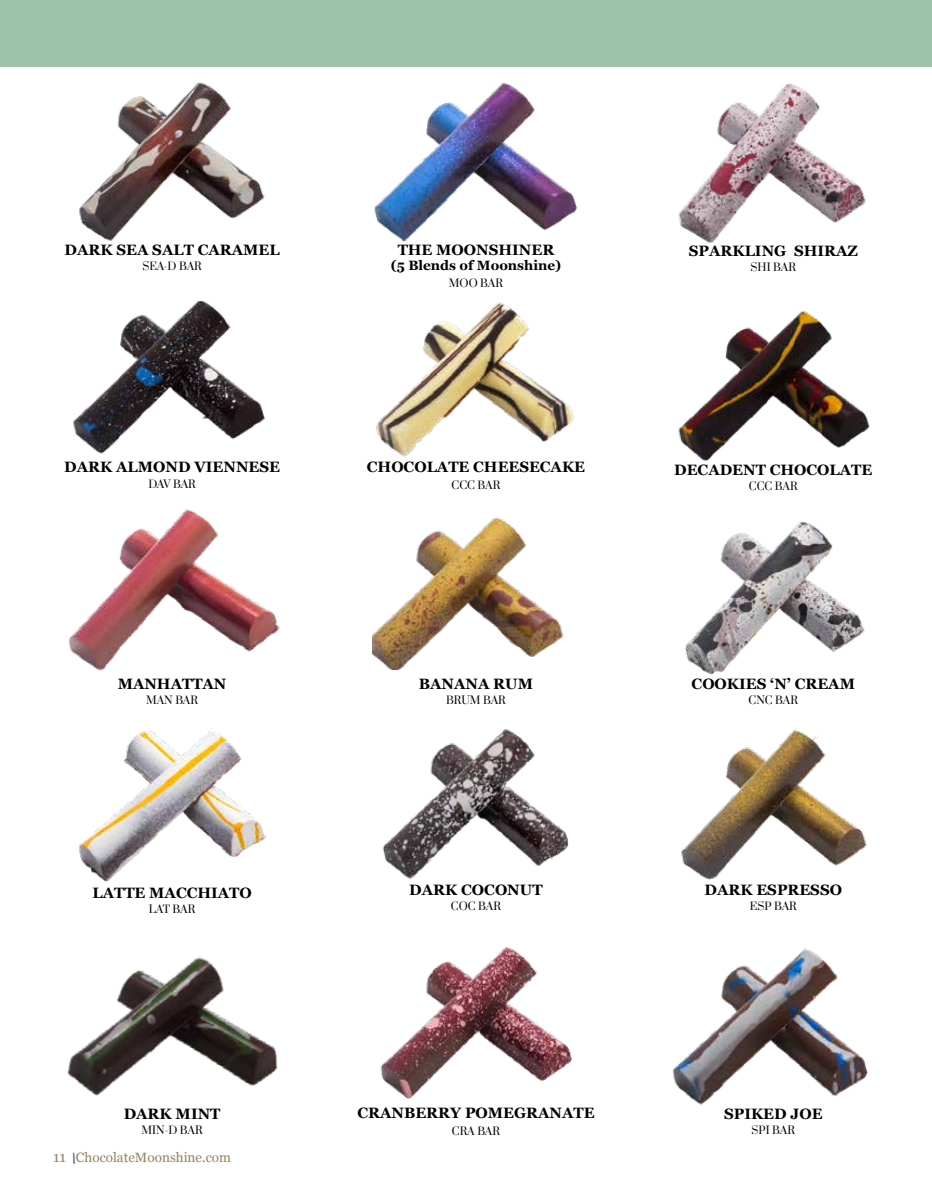
<style>
.page{position:relative;width:932px;height:1202px;background:#fff}
.page>*{position:absolute;margin:0;border:0;box-sizing:border-box;transform-origin:0 0}
.t1{font:700 15px "Georgia";color:#000}
.t2{font:13.5px "Georgia";color:#97815e}
.t3{font:700 13.5px "Georgia";color:#000}
.t4{font:10.5px "Prata";color:#000}
.s1{font-size:15px}
</style>
<div class="page">
<div style="left:0;top:0;width:932px;height:66px;background:#9dc4aa"></div>
<img style="left:672px;top:948px;width:196px;height:157px">
<img style="left:374px;top:82px;width:204px;height:160px">
<img style="left:376px;top:302px;width:198px;height:155px">
<img style="left:685px;top:521px;width:180px;height:153px">
<img style="left:380px;top:947px;width:193px;height:153px">
<img style="left:73px;top:301px;width:192px;height:153px">
<img style="left:678px;top:311px;width:192px;height:150px">
<img style="left:382px;top:729px;width:187px;height:150px">
<img style="left:681px;top:728px;width:186px;height:152px">
<img style="left:67px;top:957px;width:211px;height:139px">
<img style="left:79px;top:82px;width:186px;height:159px">
<img style="left:79px;top:728px;width:187px;height:154px">
<svg style="left:73px;top:1152px;width:2px;height:12px"></svg>
<img style="left:678px;top:83px;width:188px;height:161px">
<img style="left:372px;top:517px;width:192px;height:152px">
<img style="left:69px;top:509px;width:211px;height:162px">
<p class="t1" style="left:65px;top:238px;width:216px">DARK SEA SALT CARAMEL</p>
<p class="t4" style="left:142px;top:257px;width:61px">SEA-D BAR</p>
<p class="t1" style="left:397px;top:238px;width:158px">THE MOONSHINER</p>
<p class="t3" style="left:391px;top:255px;width:172px">(5 Blends of Moonshine)</p>
<p class="t4" style="left:449px;top:274px;width:56px">MOO BAR</p>
<p class="t1" style="left:688px;top:240px;width:170px">SPARKLING SHIRAZ</p>
<p class="t4" style="left:750px;top:259px;width:47px">SHI BAR</p>
<p class="t1" style="left:64px;top:455px;width:217px">DARK ALMOND VIENNESE</p>
<p class="t4" style="left:148px;top:476px;width:49px">DAV BAR</p>
<p class="t1" style="left:367px;top:455px;width:220px">CHOCOLATE CHEESECAKE</p>
<p class="t4" style="left:451px;top:476px;width:50px">CCC BAR</p>
<p class="t1" style="left:674px;top:459px;width:199px">DECADENT CHOCOLATE</p>
<p class="t4" style="left:749px;top:478px;width:50px">CCC BAR</p>
<p class="t1" style="left:118px;top:673px;width:110px">MANHATTAN</p>
<p class="t4" style="left:146px;top:691px;width:54px">MAN BAR</p>
<p class="t1" style="left:419px;top:673px;width:116px">BANANA RUM</p>
<p class="t4" style="left:446px;top:691px;width:61px">BRUM BAR</p>
<p class="t1" style="left:691px;top:673px;width:165px">COOKIES ‘N’ CREAM</p>
<p class="t4" style="left:748px;top:691px;width:51px">CNC BAR</p>
<p class="t1" style="left:92px;top:881px;width:161px">LATTE MACCHIATO</p>
<p class="t4" style="left:149px;top:900px;width:48px">LAT BAR</p>
<p class="t1" style="left:409px;top:878px;width:135px">DARK COCONUT</p>
<p class="t4" style="left:451px;top:897px;width:52px">COC BAR</p>
<p class="t1" style="left:704px;top:878px;width:139px">DARK ESPRESSO</p>
<p class="t4" style="left:749px;top:897px;width:49px">ESP BAR</p>
<p class="t1" style="left:124px;top:1102px;width:98px">DARK MINT</p>
<p class="t4" style="left:142px;top:1121px;width:63px">MIN-D BAR</p>
<p class="t1" style="left:357px;top:1101px;width:238px">CRANBERRY POMEGRANATE</p>
<p class="t4" style="left:452px;top:1122px;width:50px">CRA BAR</p>
<p class="t1" style="left:724px;top:1102px;width:100px">SPIKED JOE</p>
<p class="t4" style="left:751px;top:1121px;width:45px">SPI BAR</p>
<p class="t2" style="left:53px;top:1147px;width:179px"><span class="s1">11</span> ChocolateMoonshine.com</p>
</div>
